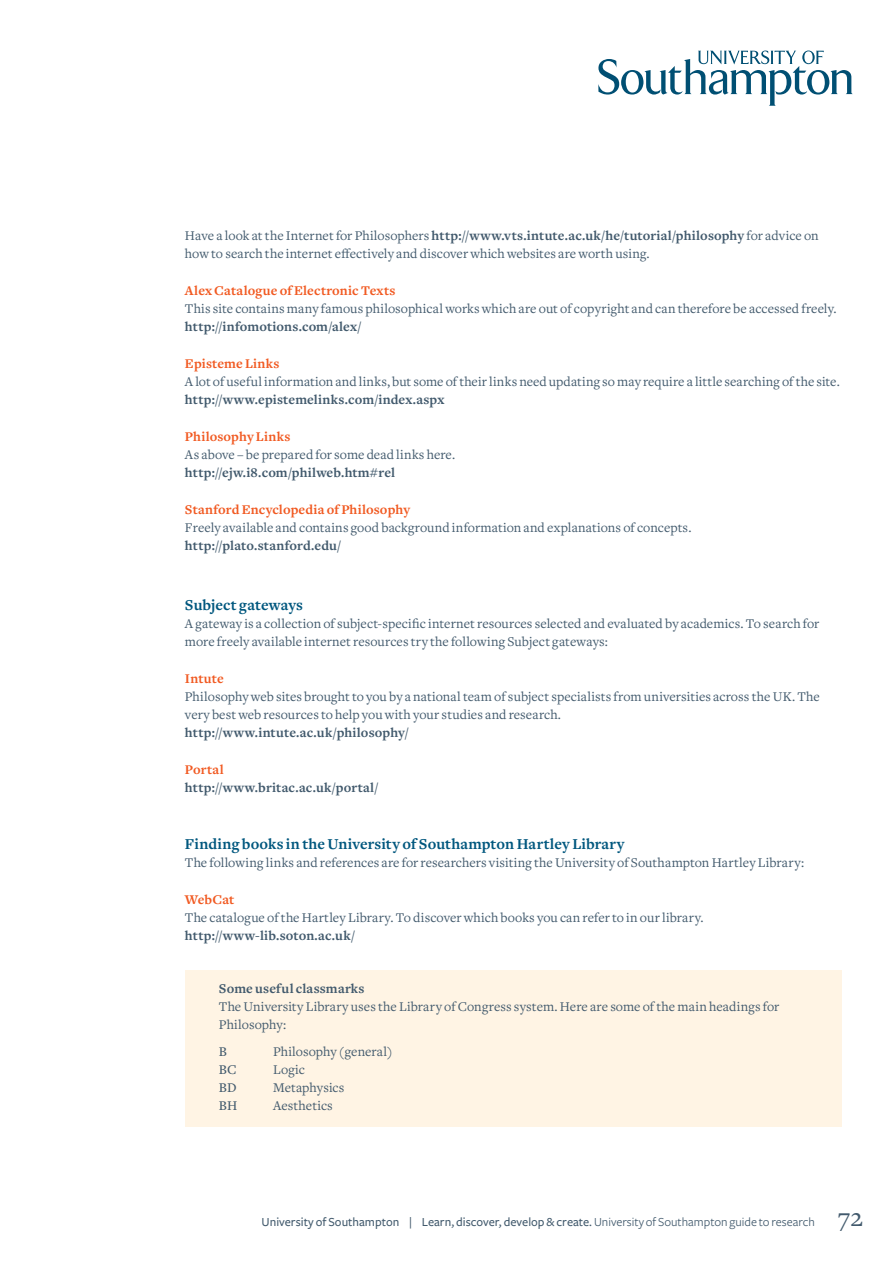
<style>
.page{position:relative;width:893px;height:1263px;background:#fff}
.page>*{position:absolute;margin:0;border:0;box-sizing:border-box;transform-origin:0 0}
.t1{font:700 15.75px "Freight Text";letter-spacing:.005em;color:#00577e}
.t2{font:13.8px/18px "Freight Text";letter-spacing:.005em;color:#425a6d}
.t3{font:700 13.8px "Freight Text";letter-spacing:.01em;color:#425a6d}
.t4{font:700 13.8px "Freight Text";letter-spacing:.01em;color:#f15a22}
.t5{font:500 13.8px "Freight Text";color:#425a6d}
.t6{font:500 12.75px "Freight Sans";color:#425a6d}
.s1{font-weight:700}
.s2{font-weight:400}
.s3{font-family:"Freight Text";font-weight:400;font-size:27px}
</style>
<div class="page">
<svg style="left:598px;top:51px;width:255px;height:55px"></svg>
<div style="left:185px;top:970px;width:657px;height:156px;background:#fff4e4"></div>
<p class="t2" style="left:185px;top:227px;width:635px">Have a look at the Internet for Philosophers <span class="s1">http://www.vts.intute.ac.uk/he/tutorial/philosophy</span> for advice on how to search the internet effectively and discover which websites are worth using.</p>
<p class="t4" style="left:185px;top:283px;width:212px">Alex Catalogue of Electronic Texts</p>
<p class="t2" style="left:185px;top:300px;width:653px">This site contains many famous philosophical works which are out of copyright and can therefore be accessed freely.</p>
<p class="t3" style="left:185px;top:319px;width:178px">http://infomotions.com/alex/</p>
<p class="t4" style="left:185px;top:356px;width:96px">Episteme Links</p>
<p class="t2" style="left:185px;top:373px;width:656px">A lot of useful information and links, but some of their links need updating so may require a little searching of the site.</p>
<p class="t3" style="left:185px;top:392px;width:261px">http://www.epistemelinks.com/index.aspx</p>
<p class="t4" style="left:185px;top:429px;width:107px">Philosophy Links</p>
<p class="t2" style="left:185px;top:446px;width:272px">As above – be prepared for some dead links here.</p>
<p class="t3" style="left:185px;top:465px;width:212px">http://ejw.i8.com/philweb.htm#rel</p>
<p class="t4" style="left:185px;top:502px;width:227px">Stanford Encyclopedia of Philosophy</p>
<p class="t2" style="left:185px;top:519px;width:508px">Freely available and contains good background information and explanations of concepts.</p>
<p class="t3" style="left:185px;top:538px;width:158px">http://plato.stanford.edu/</p>
<p class="t1" style="left:185px;top:596px;width:120px">Subject gateways</p>
<p class="t2" style="left:185px;top:615px;width:636px">A gateway is a collection of subject-specific internet resources selected and evaluated by academics. To search for more freely available internet resources try the following Subject gateways:</p>
<p class="t4" style="left:185px;top:671px;width:40px">Intute</p>
<p class="t2" style="left:185px;top:688px;width:636px">Philosophy web sites brought to you by a national team of subject specialists from universities across the UK. The very best web resources to help you with your studies and research.</p>
<p class="t3" style="left:185px;top:725px;width:225px">http://www.intute.ac.uk/philosophy/</p>
<p class="t4" style="left:185px;top:762px;width:40px">Portal</p>
<p class="t3" style="left:185px;top:780px;width:195px">http://www.britac.ac.uk/portal/</p>
<p class="t1" style="left:185px;top:835px;width:441px">Finding books in the University of Southampton Hartley Library</p>
<p class="t2" style="left:185px;top:854px;width:621px">The following links and references are for researchers visiting the University of Southampton Hartley Library:</p>
<p class="t4" style="left:185px;top:892px;width:51px">WebCat</p>
<p class="t2" style="left:185px;top:909px;width:520px">The catalogue of the Hartley Library. To discover which books you can refer to in our library.</p>
<p class="t3" style="left:185px;top:928px;width:172px">http://www-lib.soton.ac.uk/</p>
<p class="t3" style="left:219px;top:981px;width:147px">Some useful classmarks</p>
<p class="t2" style="left:219px;top:998px;width:562px">The University Library uses the Library of Congress system. Here are some of the main headings for<br>Philosophy:</p>
<p class="t5" style="left:219px;top:1044px;width:10px">B</p>
<p class="t2" style="left:273px;top:1042px;width:121px">Philosophy (general)</p>
<p class="t5" style="left:219px;top:1062px;width:19px">BC</p>
<p class="t2" style="left:273px;top:1060px;width:33px">Logic</p>
<p class="t5" style="left:219px;top:1079px;width:19px">BD</p>
<p class="t2" style="left:273px;top:1078px;width:73px">Metaphysics</p>
<p class="t5" style="left:219px;top:1097px;width:20px">BH</p>
<p class="t2" style="left:273px;top:1096px;width:61px">Aesthetics</p>
<p class="t6" style="left:262px;top:1215px;width:603px">University of Southampton | Learn, discover, develop &amp; create. <span class="s2">University of Southampton guide to research</span> <span class="s3">72</span></p>
</div>
